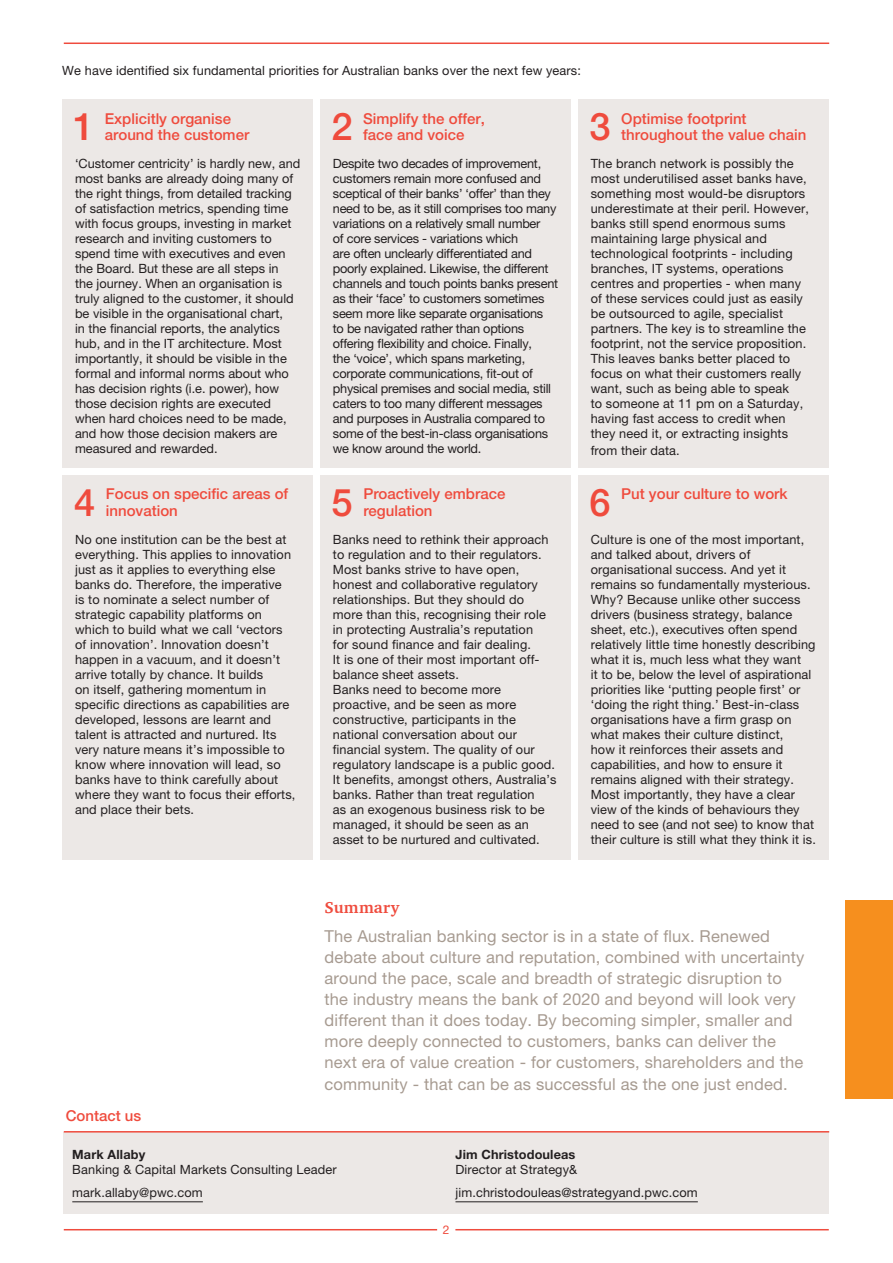
<style>
.page{position:relative;width:893px;height:1263px;background:#fff}
.page>*{position:absolute;margin:0;border:0;box-sizing:border-box;transform-origin:0 0}
.PULLOUT_Heading{font:500 38.1px "Helvetica Neue";color:#ef4b3d}
.Pullout{font:16.5px/21px "Helvetica Neue";letter-spacing:.01em;color:#a79b91}
.subhead_1{font:700 16.5px "Charter ITC";letter-spacing:.02em;color:#ef4b3d}
.PULLOUT_Heading-2{font:500 15px/16.5px "Helvetica Neue";color:#ef4b3d}
.B_copy{font:12.75px/15px "Helvetica Neue";letter-spacing:.01em;color:#231f20}
.B_copy-2{font:12.75px/15px "Helvetica Neue";letter-spacing:-.02em;color:#231f20}
.CONTACT_position{font:12.75px "Helvetica Neue";letter-spacing:.01em;color:#231f20}
.CONTACT_Name{font:700 12.75px "Helvetica Neue";letter-spacing:.01em;color:#231f20}
.t1{font:12px "Helvetica Neue";color:#ef4b3d}
</style>
<div class="page">
<hr style="left:64px;top:1229px;width:373px;height:1px;background:#ef4b3d">
<hr style="left:455px;top:1229px;width:374px;height:1px;background:#ef4b3d">
<hr style="left:64px;top:43px;width:765px;height:1px;background:#ef4b3d">
<div style="left:62px;top:99px;width:251px;height:369px;background:#ece8e6"></div>
<div style="left:320px;top:99px;width:251px;height:369px;background:#ece8e6"></div>
<div style="left:578px;top:99px;width:251px;height:369px;background:#ece8e6"></div>
<div style="left:62px;top:475px;width:251px;height:385px;background:#ece8e6"></div>
<div style="left:320px;top:475px;width:251px;height:385px;background:#ece8e6"></div>
<div style="left:578px;top:475px;width:251px;height:385px;background:#ece8e6"></div>
<div style="left:846px;top:901px;width:47px;height:198px;background:#f68f1e"></div>
<div style="left:64px;top:1132px;width:765px;height:81px;background:#ece8e6"></div>
<hr style="left:72px;top:1201px;width:131px;height:1px;background:#231f20">
<hr style="left:455px;top:1201px;width:243px;height:1px;background:#231f20">
<hr style="left:64px;top:1131px;width:765px;height:1px;background:#ef4b3d">
<p class="B_copy" style="left:62px;top:63px;width:520px">We have identified six fundamental priorities for Australian banks over the next few years:</p>
<p class="PULLOUT_Heading" style="left:73px;top:104px;width:23px">1</p>
<p class="PULLOUT_Heading-2" style="left:105px;top:110px;width:146px">Explicitly organise around the customer</p>
<p class="B_copy" style="left:75px;top:156px;width:227px">‘Customer centricity’ is hardly new, and most banks are already doing many of the right things, from detailed tracking of satisfaction metrics, spending time with focus groups, investing in market research and inviting customers to spend time with executives and even the Board. But these are all steps in<br>the journey. When an organisation is truly aligned to the customer, it should be visible in the organisational chart,<br>in the financial reports, the analytics hub, and in the IT architecture. Most importantly, it should be visible in the formal and informal norms about who has decision rights (i.e. power), how those decision rights are executed when hard choices need to be made, and how those decision makers are measured and rewarded.</p>
<p class="PULLOUT_Heading" style="left:74px;top:479px;width:23px">4</p>
<p class="PULLOUT_Heading-2" style="left:106px;top:485px;width:184px">Focus on specific areas of innovation</p>
<p class="B_copy" style="left:75px;top:531px;width:222px">No one institution can be the best at everything. This applies to innovation just as it applies to everything else banks do. Therefore, the imperative<br>is to nominate a select number of strategic capability platforms on which to build what we call ‘vectors of innovation’. Innovation doesn’t happen in a vacuum, and it doesn’t arrive totally by chance. It builds<br>on itself, gathering momentum in specific directions as capabilities are developed, lessons are learnt and talent is attracted and nurtured. Its very nature means it’s impossible to know where innovation will lead, so banks have to think carefully about where they want to focus their efforts, and place their bets.</p>
<p class="PULLOUT_Heading" style="left:331px;top:104px;width:23px">2</p>
<p class="PULLOUT_Heading-2" style="left:363px;top:110px;width:123px">Simplify the offer, face and voice</p>
<p class="B_copy-2" style="left:333px;top:156px;width:227px">Despite two decades of improvement, customers remain more confused and sceptical of their banks’ ‘offer’ than they need to be, as it still comprises too many variations on a relatively small number<br>of core services - variations which<br>are often unclearly differentiated and poorly explained. Likewise, the different channels and touch points banks present as their ‘face’ to customers sometimes seem more like separate organisations<br>to be navigated rather than options offering flexibility and choice. Finally,<br>the ‘voice’, which spans marketing, corporate communications, fit-out of physical premises and social media, still caters to too many different messages and purposes in Australia compared to some of the best-in-class organisations we know around the world.</p>
<p class="PULLOUT_Heading" style="left:332px;top:479px;width:23px">5</p>
<p class="PULLOUT_Heading-2" style="left:363px;top:485px;width:144px">Proactively embrace regulation</p>
<p class="B_copy" style="left:333px;top:531px;width:225px">Banks need to rethink their approach to regulation and to their regulators.<br>Most banks strive to have open, honest and collaborative regulatory relationships. But they should do more than this, recognising their role in protecting Australia’s reputation<br>for sound finance and fair dealing.<br>It is one of their most important off&shy;balance sheet assets.<br>Banks need to become more proactive, and be seen as more constructive, participants in the national conversation about our financial system. The quality of our regulatory landscape is a public good.<br>It benefits, amongst others, Australia’s banks. Rather than treat regulation<br>as an exogenous business risk to be managed, it should be seen as an asset to be nurtured and cultivated.</p>
<p class="PULLOUT_Heading" style="left:589px;top:104px;width:23px">3</p>
<p class="PULLOUT_Heading-2" style="left:621px;top:110px;width:187px">Optimise footprint throughout the value chain</p>
<p class="B_copy" style="left:591px;top:156px;width:220px">The branch network is possibly the most underutilised asset banks have, something most would-be disruptors underestimate at their peril. However, banks still spend enormous sums maintaining large physical and technological footprints - including branches, IT systems, operations centres and properties - when many of these services could just as easily be outsourced to agile, specialist partners. The key is to streamline the footprint, not the service proposition.<br>This leaves banks better placed to focus on what their customers really want, such as being able to speak<br>to someone at 11 pm on a Saturday, having fast access to credit when they need it, or extracting insights</p>
<p class="B_copy" style="left:591px;top:442px;width:91px">from their data.</p>
<p class="PULLOUT_Heading" style="left:589px;top:479px;width:23px">6</p>
<p class="PULLOUT_Heading-2" style="left:621px;top:485px;width:168px">Put your culture to work</p>
<p class="B_copy" style="left:591px;top:531px;width:227px">Culture is one of the most important, and talked about, drivers of organisational success. And yet it remains so fundamentally mysterious.<br>Why? Because unlike other success drivers (business strategy, balance sheet, etc.), executives often spend relatively little time honestly describing what it is, much less what they want<br>it to be, below the level of aspirational priorities like ‘putting people first’ or ‘doing the right thing.’ Best-in-class organisations have a firm grasp on what makes their culture distinct,<br>how it reinforces their assets and capabilities, and how to ensure it remains aligned with their strategy.<br>Most importantly, they have a clear view of the kinds of behaviours they need to see (and not see) to know that their culture is still what they think it is.</p>
<p class="subhead_1" style="left:325px;top:897px;width:76px">Summary</p>
<p class="Pullout" style="left:325px;top:926px;width:481px">The Australian banking sector is in a state of flux. Renewed debate about culture and reputation, combined with uncertainty around the pace, scale and breadth of strategic disruption to the industry means the bank of 2020 and beyond will look very different than it does today. By becoming simpler, smaller and more deeply connected to customers, banks can deliver the next era of value creation - for customers, shareholders and the community - that can be as successful as the one just ended.</p>
<p class="PULLOUT_Heading-2" style="left:66px;top:1107px;width:77px">Contact us</p>
<p class="CONTACT_Name" style="left:72px;top:1146px;width:75px">Mark Allaby</p>
<p class="CONTACT_position" style="left:72px;top:1162px;width:266px">Banking &amp; Capital Markets Consulting Leader</p>
<p class="B_copy" style="left:72px;top:1185px;width:132px">mark.allaby@pwc.com</p>
<p class="CONTACT_Name" style="left:455px;top:1146px;width:121px">Jim Christodouleas</p>
<p class="B_copy" style="left:455px;top:1161px;width:123px">Director at Strategy&amp;</p>
<p class="B_copy" style="left:455px;top:1185px;width:244px">jim.christodouleas@strategyand.pwc.com</p>
<p class="t1" style="left:443px;top:1222px;width:8px">2</p>
</div>
